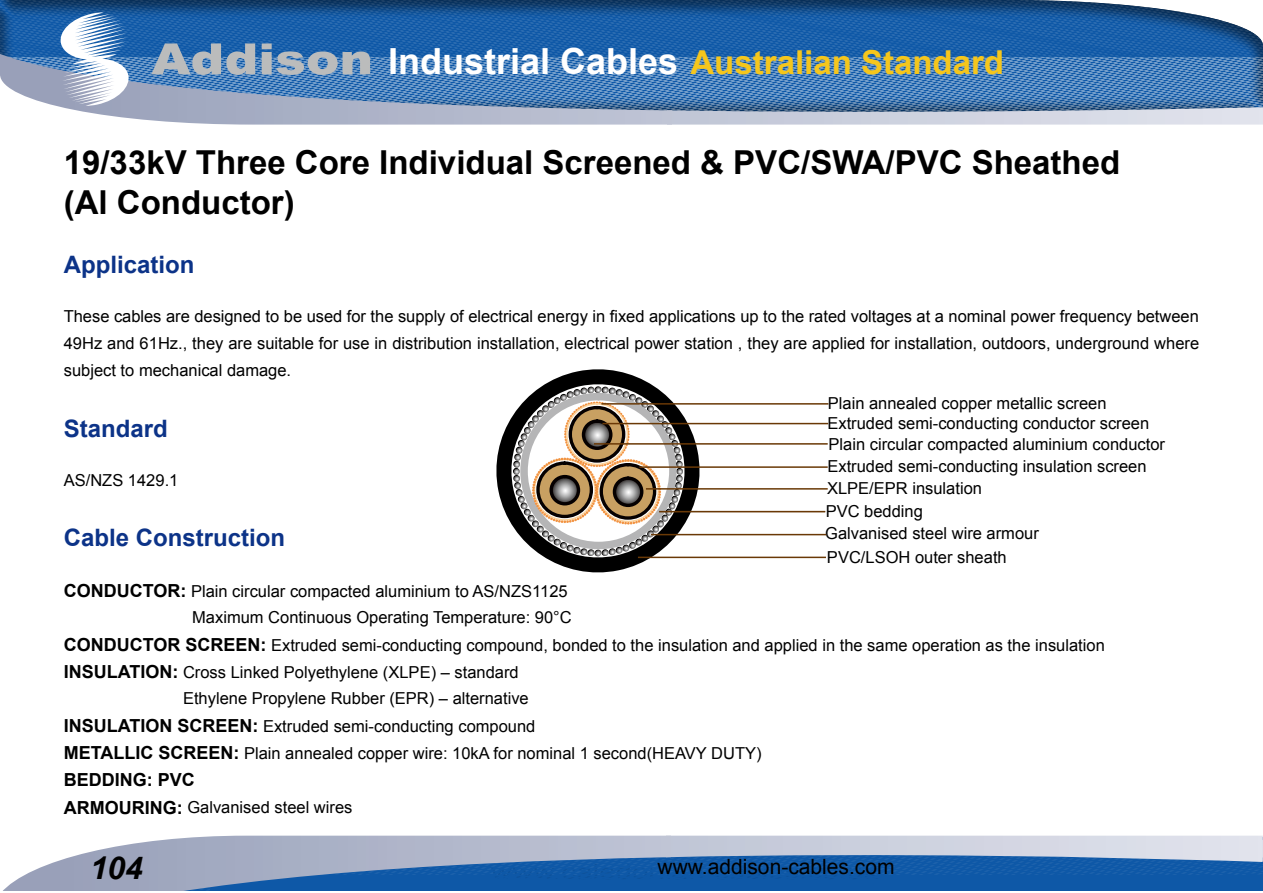
<style>
.page{position:relative;width:1263px;height:893px;background:#fff}
.page>*{position:absolute;margin:0;border:0;box-sizing:border-box;transform-origin:0 0}
.t1{font:700 33px/39.6px "Arial";color:#000}
.t2{font:700 33px "Arial";color:#f5c61c}
.t3{font:italic 700 31.5px "Arial";color:#000}
.t4{font:700 24px "Arial";color:#0c3388}
.t5{font:21.15px "Arial";color:#000;scale:1.4 1}
.t6{font:21px "Arial";color:#000}
.t7{font:700 18px "Arial";color:#000}
.t8{font:16.5px/27px "Arial";color:#000}
.s1{font-weight:900;font-size:43.2px;color:#bbbcbc}
.s2{font-size:36px;color:#fff}
.s3{font-weight:700;font-size:18px}
</style>
<div class="page">
<svg style="left:3px;top:847px;width:107px;height:44px"></svg>
<svg style="left:0;top:0;width:1263px;height:125px;background:#4e7eb3"></svg>
<svg style="left:110px;top:835px;width:1153px;height:56px;background:#698fbe"></svg>
<svg style="left:496px;top:369px;width:212px;height:204px"></svg>
<svg style="left:513px;top:386px;width:170px;height:171px"></svg>
<hr style="left:594px;top:443px;width:234px;height:2px;background:#6a3906">
<hr style="left:602px;top:423px;width:226px;height:1px;background:#6a3906">
<hr style="left:646px;top:488px;width:182px;height:2px;background:#6a3906">
<hr style="left:639px;top:466px;width:189px;height:2px;background:#6a3906">
<hr style="left:651px;top:534px;width:175px;height:1px;background:#6a3906">
<hr style="left:638px;top:557px;width:188px;height:1px;background:#6a3906">
<hr style="left:601px;top:403px;width:227px;height:2px;background:#6a3906">
<hr style="left:659px;top:511px;width:166px;height:1px;background:#6a3906">
<h1 class="t2" style="left:151px;top:41px;width:854px"><span class="s1">Addison</span> <span class="s2">Industrial Cables</span> Australian Standard</h1>
<h1 class="t1" style="left:64px;top:144px;width:1058px">19/33kV Three Core Individual Screened &amp; PVC/SWA/PVC Sheathed (Al Conductor)</h1>
<h3 class="t4" style="left:64px;top:249px;width:132px">Application</h3>
<p class="t8" style="left:64px;top:303px;width:1137px;text-align:justify">These cables are designed to be used for the supply of electrical energy in fixed applications up to the rated voltages at a nominal power frequency between 49Hz and 61Hz., they are suitable for use in distribution installation, electrical power station , they are applied for installation, outdoors, underground where subject to mechanical damage.</p>
<h3 class="t4" style="left:64px;top:412px;width:106px">Standard</h3>
<p class="t8" style="left:64px;top:467px;width:116px">AS/NZS 1429.1</p>
<p class="t8" style="left:827px;top:393px;width:323px;line-height:20.5px">Plain annealed copper metallic screen<br>Extruded semi-conducting conductor screen</p>
<p class="t8" style="left:827px;top:434px;width:339px;line-height:22px">Plain circular compacted aluminium conductor<br>Extruded semi-conducting insulation screen</p>
<p class="t8" style="left:827px;top:475px;width:156px">XLPE/EPR insulation</p>
<p class="t8" style="left:826px;top:498px;width:99px">PVC bedding</p>
<p class="t8" style="left:825px;top:520px;width:215px">Galvanised steel wire armour</p>
<h3 class="t4" style="left:64px;top:522px;width:223px">Cable Construction</h3>
<p class="t8" style="left:64px;top:578px;width:509px;line-height:26.2px;text-align:right"><span class="s3">CONDUCTOR:</span> Plain circular compacted aluminium to AS/NZS1125<br>Maximum Continuous Operating Temperature: 90°C</p>
<p class="t8" style="left:64px;top:631px;width:1042px"><span class="s3">CONDUCTOR SCREEN:</span> Extruded semi-conducting compound, bonded to the insulation and applied in the same operation as the insulation</p>
<p class="t8" style="left:64px;top:658px;width:456px"><span class="s3">INSULATION:</span> Cross Linked Polyethylene (XLPE) – standard</p>
<p class="t8" style="left:183px;top:685px;width:347px">Ethylene Propylene Rubber (EPR) – alternative</p>
<p class="t8" style="left:64px;top:712px;width:699px"><span class="s3">INSULATION SCREEN:</span> Extruded semi-conducting compound<br><span class="s3">METALLIC SCREEN:</span> Plain annealed copper wire: 10kA for nominal 1 second(HEAVY DUTY)</p>
<p class="t7" style="left:64px;top:768px;width:133px">BEDDING: PVC</p>
<p class="t8" style="left:64px;top:794px;width:290px"><span class="s3">ARMOURING:</span> Galvanised steel wires</p>
<p class="t8" style="left:827px;top:543px;width:181px">PVC/LSOH outer sheath</p>
<h2 class="t3" style="left:90px;top:848px;width:54px">104</h2>
<p class="t5" style="left:491px;top:857px;width:278px">www.caledonian-cables.co.uk</p>
<p class="t6" style="left:658px;top:853px;width:238px">www.addison-cables.com</p>
</div>
